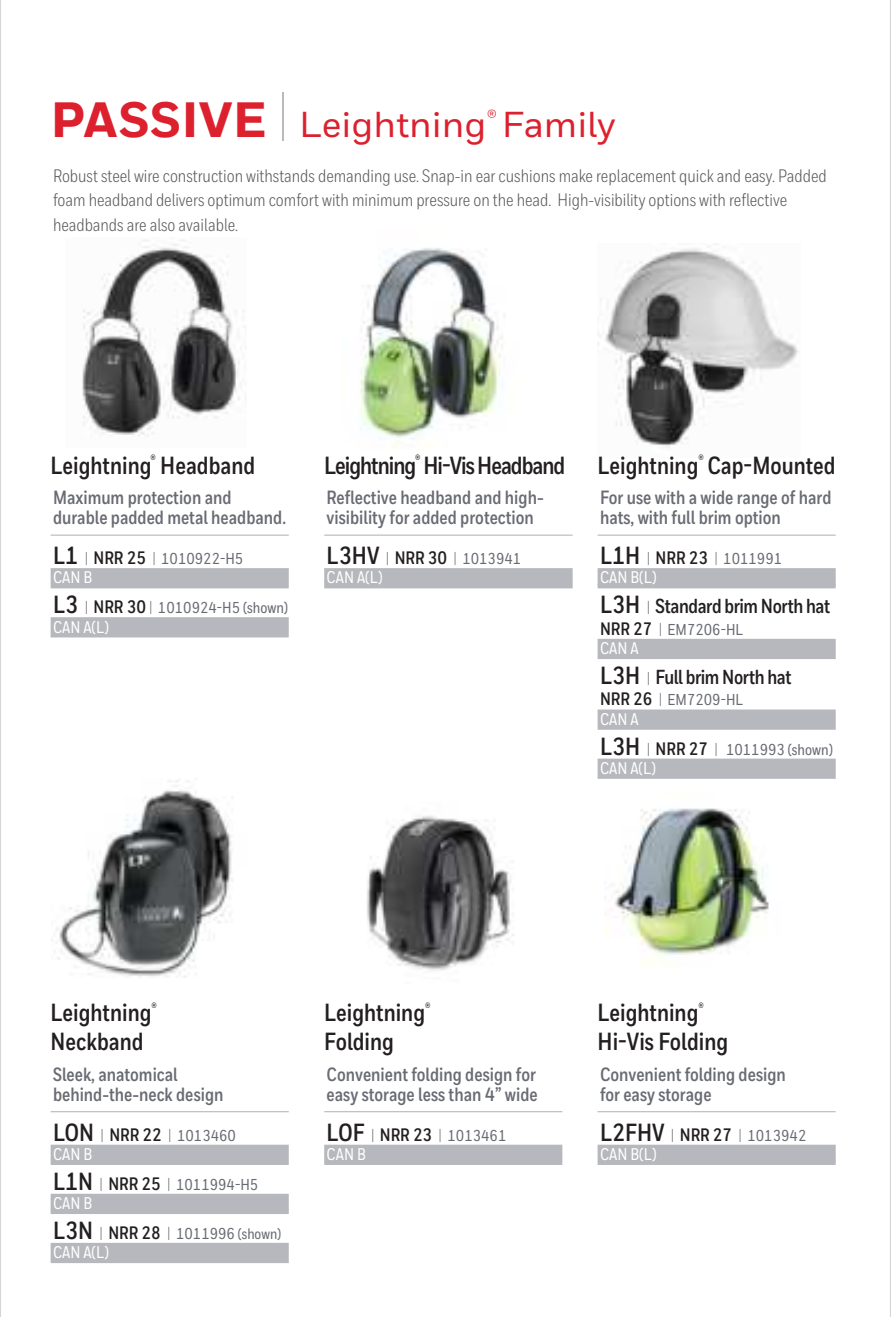
<style>
.page{position:relative;width:891px;height:1317px;background:#fff}
.page>*{position:absolute;margin:0;border:0;box-sizing:border-box;transform-origin:0 0}
.t1{font:500 36px "Honeywell Sans";color:#dc202e}
.t2{font:700 24.75px/29.2px "Honeywell Cond";color:#231f20}
.t3{font:700 24.75px "Honeywell Cond";letter-spacing:-.04em;color:#231f20}
.t4{font:700 20.25px "Honeywell Cond";letter-spacing:-.02em;color:#231f20}
.t5{font:700 19.12px/20.2px "Honeywell Cond";color:#696b73}
.t6{font:18px/24.8px "Honeywell Cond";color:#58595b}
.t7{font:500 16.88px "Honeywell Cond";letter-spacing:.01em;color:#fff}
.t8{font:500 15.75px "Honeywell Cond";color:#696b73}
.s1{font-weight:800;font-size:49.5px}
.s2{font-family:"Honeywell Cond";font-weight:300;font-size:58.5px;color:#b8babc}
.s3{font-weight:700;font-size:24.75px;color:#231f20}
.s4{font-weight:400}
.s5{font-weight:700;font-size:18px;color:#231f20}
.s6{font-size:24.75px}
.s7{font-weight:400;font-size:15.75px;color:#696b73}
.s8{font-size:15.3px}
</style>
<div class="page">
<img style="left:598px;top:246px;width:201px;height:202px">
<img style="left:360px;top:248px;width:145px;height:200px">
<hr style="left:51px;top:534px;width:238px;height:1px;background:#b7b8bd">
<div style="left:51px;top:568px;width:238px;height:20px;background:#b7b8bd"></div>
<div style="left:51px;top:617px;width:238px;height:20px;background:#b7b8bd"></div>
<hr style="left:51px;top:1111px;width:238px;height:1px;background:#b7b8bd">
<div style="left:51px;top:1144px;width:238px;height:20px;background:#b7b8bd"></div>
<div style="left:51px;top:1193px;width:238px;height:20px;background:#b7b8bd"></div>
<div style="left:51px;top:1242px;width:238px;height:20px;background:#b7b8bd"></div>
<hr style="left:324px;top:534px;width:249px;height:1px;background:#b7b8bd">
<div style="left:324px;top:568px;width:249px;height:20px;background:#b7b8bd"></div>
<hr style="left:324px;top:1111px;width:238px;height:1px;background:#b7b8bd">
<div style="left:324px;top:1144px;width:238px;height:20px;background:#b7b8bd"></div>
<hr style="left:598px;top:534px;width:238px;height:1px;background:#b7b8bd">
<div style="left:598px;top:568px;width:238px;height:20px;background:#b7b8bd"></div>
<div style="left:598px;top:638px;width:238px;height:21px;background:#b7b8bd"></div>
<div style="left:598px;top:709px;width:238px;height:20px;background:#b7b8bd"></div>
<div style="left:598px;top:758px;width:238px;height:20px;background:#b7b8bd"></div>
<img style="left:51px;top:778px;width:182px;height:199px">
<hr style="left:598px;top:1111px;width:238px;height:1px;background:#b7b8bd">
<div style="left:598px;top:1144px;width:238px;height:20px;background:#b7b8bd"></div>
<img style="left:605px;top:808px;width:164px;height:147px">
<img style="left:367px;top:816px;width:147px;height:155px">
<hr style="left:890px;top:0;width:1px;height:1316px;background:#d6d6d9">
<hr style="left:0;top:0;width:1px;height:1316px;background:#d6d6d9">
<img style="left:82px;top:240px;width:162px;height:196px">
<h1 class="t1" style="left:51px;top:111px;width:566px"><span class="s1">PASSIVE</span> <span class="s2">|</span> Leightning<sup>®</sup> Family</h1>
<p class="t6" style="left:53px;top:164px;width:775px">Robust steel wire construction withstands demanding use. Snap-in ear cushions make replacement quick and easy. Padded foam headband delivers optimum comfort with minimum pressure on the head. High-visibility options with reflective headbands are also available.</p>
<p class="t2" style="left:51px;top:452px;width:206px">Leightning<sup>®</sup> Headband</p>
<p class="t5" style="left:53px;top:489px;width:234px">Maximum protection and durable padded metal headband.</p>
<p class="t8" style="left:53px;top:552px;width:192px"><span class="s3">L1</span> <span class="s4">|</span> <span class="s5">NRR 25</span> <span class="s4">|</span> 1010922-H5</p>
<p class="t7" style="left:53px;top:571px;width:41px">CAN B</p>
<p class="t8" style="left:53px;top:601px;width:237px"><span class="s3">L3</span> <span class="s4">|</span> <span class="s5">NRR 30</span> <span class="s4">|</span> 1010924-H5 (shown)</p>
<p class="t7" style="left:53px;top:620px;width:57px">CAN A(L)</p>
<p class="t3" style="left:324px;top:455px;width:243px">Leightning<sup>®</sup> Hi-Vis Headband</p>
<p class="t5" style="left:327px;top:489px;width:219px">Reflective headband and high&shy;visibility for added protection</p>
<p class="t8" style="left:327px;top:552px;width:196px"><span class="s3">L3HV</span> <span class="s4">|</span> <span class="s5">NRR 30</span> <span class="s4">|</span> 1013941</p>
<p class="t7" style="left:327px;top:571px;width:57px">CAN A(L)</p>
<p class="t2" style="left:598px;top:452px;width:240px">Leightning<sup>®</sup> Cap-Mounted</p>
<p class="t5" style="left:600px;top:489px;width:233px">For use with a wide range of hard hats, with full brim option</p>
<p class="t8" style="left:600px;top:552px;width:184px"><span class="s3">L1H</span> <span class="s4">|</span> <span class="s5">NRR 23</span> <span class="s4">|</span> 1011991</p>
<p class="t7" style="left:600px;top:571px;width:58px">CAN B(L)</p>
<p class="t4" style="left:600px;top:598px;width:232px"><span class="s6">L3H</span> <span class="s7">|</span> Standard brim North hat</p>
<p class="t8" style="left:600px;top:623px;width:145px"><span class="s5">NRR 27</span> <span class="s4">|</span> EM7206-HL</p>
<p class="t7" style="left:600px;top:641px;width:40px">CAN A</p>
<p class="t4" style="left:600px;top:669px;width:193px"><span class="s6">L3H</span> <span class="s7">|</span> Full brim North hat</p>
<p class="t8" style="left:600px;top:694px;width:145px"><span class="s5">NRR 26</span> <span class="s4">|</span> EM7209-HL</p>
<p class="t7" style="left:600px;top:712px;width:40px">CAN A</p>
<p class="t8" style="left:600px;top:743px;width:234px"><span class="s3">L3H</span> <span class="s4">|</span> <span class="s5">NRR 27</span> <span class="s4">|</span> 1011993 (shown)</p>
<p class="t7" style="left:600px;top:761px;width:57px">CAN A(L)</p>
<p class="t2" style="left:51px;top:999px;width:108px">Leightning<sup>®<br></sup>Neckband</p>
<p class="t5" style="left:53px;top:1065px;width:172px">Sleek, anatomical behind-the-neck design</p>
<p class="t8" style="left:53px;top:1129px;width:185px"><span class="s3">LON</span> <span class="s4">|</span> <span class="s5">NRR 22</span> <span class="s4">|</span> 1013460</p>
<p class="t7" style="left:53px;top:1147px;width:41px">CAN B</p>
<p class="t8" style="left:53px;top:1178px;width:207px"><span class="s3">L1N</span> <span class="s4">|</span> <span class="s5">NRR 25</span> <span class="s4">|</span> 1011994-H5</p>
<p class="t7" style="left:53px;top:1196px;width:41px">CAN B</p>
<p class="t8" style="left:53px;top:1227px;width:230px"><span class="s3">L3N</span> <span class="s4">|</span> <span class="s5">NRR 28</span> <span class="s4">|</span> 1011996 <span class="s8">(shown)</span></p>
<p class="t7" style="left:53px;top:1245px;width:57px">CAN A(L)</p>
<p class="t2" style="left:324px;top:999px;width:108px">Leightning<sup>®<br></sup>Folding</p>
<p class="t5" style="left:327px;top:1065px;width:213px">Convenient folding design for easy storage less than 4” wide</p>
<p class="t8" style="left:327px;top:1129px;width:181px"><span class="s3">LOF</span> <span class="s4">|</span> <span class="s5">NRR 23</span> <span class="s4">|</span> 1013461</p>
<p class="t7" style="left:327px;top:1147px;width:41px">CAN B</p>
<p class="t2" style="left:598px;top:999px;width:132px">Leightning<sup>®<br></sup>Hi-Vis Folding</p>
<p class="t5" style="left:600px;top:1065px;width:187px">Convenient folding design for easy storage</p>
<p class="t8" style="left:600px;top:1129px;width:208px"><span class="s3">L2FHV</span> <span class="s4">|</span> <span class="s5">NRR 27</span> <span class="s4">|</span> 1013942</p>
<p class="t7" style="left:600px;top:1147px;width:58px">CAN B(L)</p>
</div>
